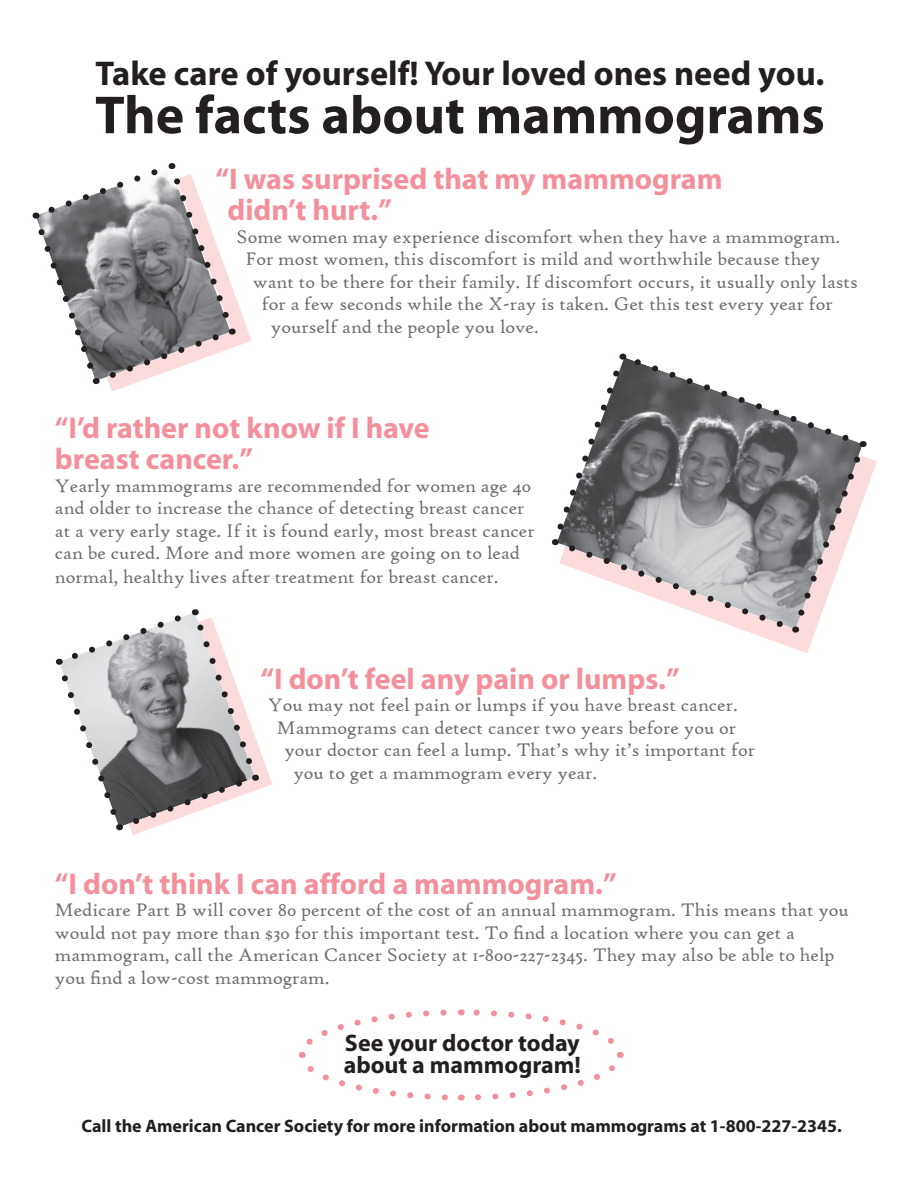
<style>
.page{position:relative;width:918px;height:1188px;background:#fff}
.page>*{position:absolute;margin:0;border:0;box-sizing:border-box;transform-origin:0 0}
.t1{font:700 54px "Myriad";color:#231f20}
.t2{font:700 34.5px "Myriad";color:#231f20}
.t3{font:700 30px/31.5px "Myriad";color:#f48f9c}
.t4{font:700 24px/22.5px "Myriad";color:#231f20}
.t5{font:19.5px/22.8px "High Tower Text";color:#6c6d70}
.t6{font:700 18px "Myriad";color:#231f20}
</style>
<div class="page">
<svg style="left:34px;top:163px;width:217px;height:228px"></svg>
<svg style="left:57px;top:609px;width:214px;height:225px"></svg>
<svg style="left:755px;top:458px;width:122px;height:195px"></svg>
<svg style="left:551px;top:353px;width:316px;height:281px"></svg>
<svg style="left:298px;top:1009px;width:326px;height:92px"></svg>
<h2 class="t2" style="left:95px;top:56px;width:731px">Take care of yourself! Your loved ones need you.</h2>
<h1 class="t1" style="left:95px;top:87px;width:731px">The facts about mammograms</h1>
<h3 class="t3" style="left:227px;top:164px;width:497px;text-indent:-12px">“I was surprised that my mammogram didn’t hurt.”</h3>
<p class="t5" style="left:236px;top:225px;width:605px">Some women may experience discomfort when they have a mammogram.</p>
<p class="t5" style="left:245px;top:248px;width:577px">For most women, this discomfort is mild and worthwhile because they</p>
<p class="t5" style="left:253px;top:270px;width:606px">want to be there for their family. If discomfort occurs, it usually only lasts</p>
<p class="t5" style="left:262px;top:293px;width:572px">for a few seconds while the X-ray is taken. Get this test every year for</p>
<p class="t5" style="left:271px;top:315px;width:269px">yourself and the people you love.</p>
<h3 class="t3" style="left:55px;top:413px;width:376px">“I’d rather not know if I have breast cancer.”</h3>
<p class="t5" style="left:55px;top:474px;width:481px">Yearly mammograms are recommended for women age 40 and older to increase the chance of detecting breast cancer at a very early stage. If it is found early, most breast cancer can be cured. More and more women are going on to lead normal, healthy lives after treatment for breast cancer.</p>
<h3 class="t3" style="left:260px;top:664px;width:421px">“I don’t feel any pain or lumps.”</h3>
<p class="t5" style="left:268px;top:694px;width:471px">You may not feel pain or lumps if you have breast cancer.</p>
<p class="t5" style="left:277px;top:716px;width:461px">Mammograms can detect cancer two years before you or</p>
<p class="t5" style="left:284px;top:739px;width:472px">your doctor can feel a lump. That’s why it’s important for</p>
<p class="t5" style="left:293px;top:761px;width:305px">you to get a mammogram every year.</p>
<h3 class="t3" style="left:55px;top:869px;width:563px">“I don’t think I can afford a mammogram.”</h3>
<p class="t5" style="left:55px;top:899px;width:796px">Medicare Part B will cover 80 percent of the cost of an annual mammogram. This means that you would not pay more than $30 for this important test. To find a location where you can get a mammogram, call the American Cancer Society at 1-800-227-2345. They may also be able to help you find a low-cost mammogram.</p>
<p class="t4" style="left:344px;top:1032px;width:239px">See your doctor today about a mammogram!</p>
<p class="t6" style="left:82px;top:1116px;width:762px">Call the American Cancer Society for more information about mammograms at 1-800-227-2345.</p>
</div>
